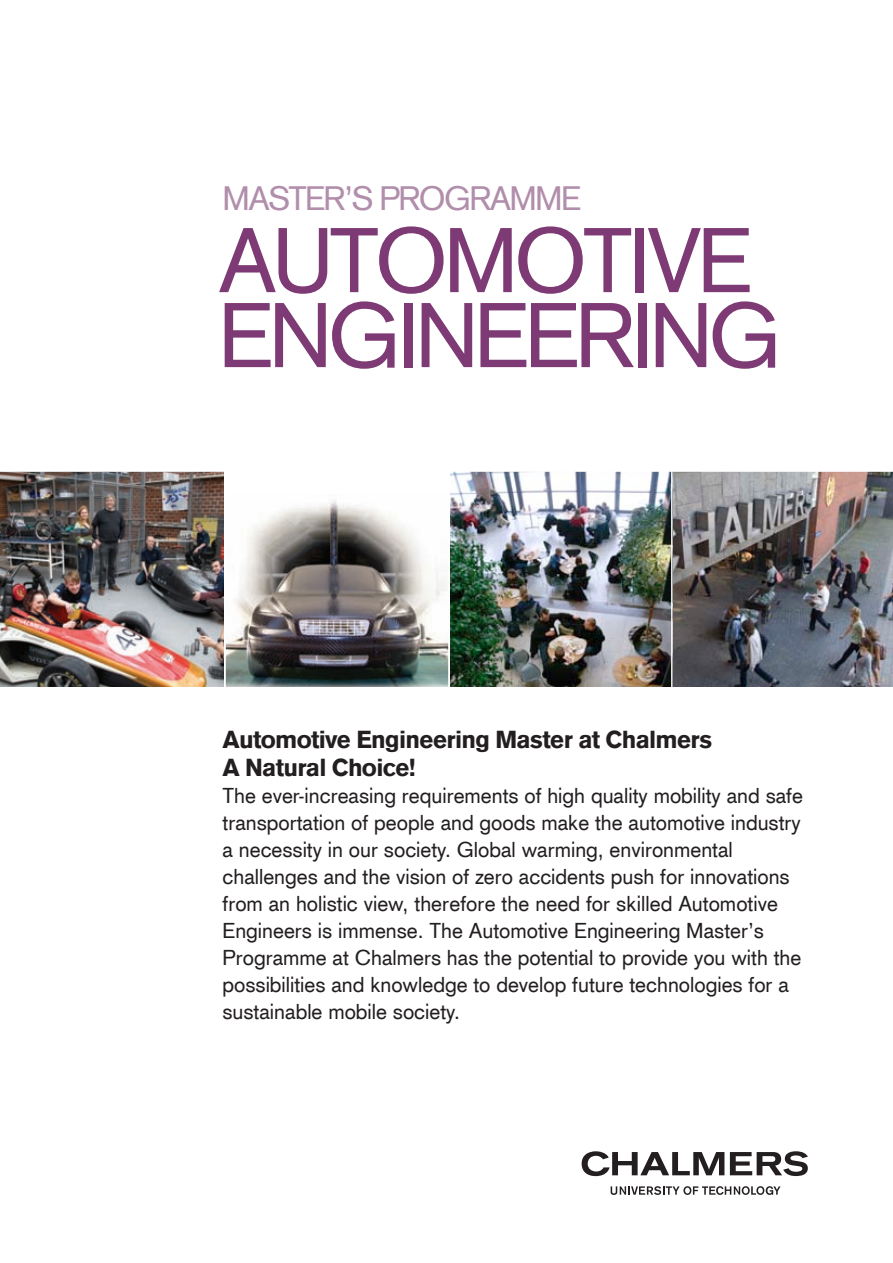
<style>
.page{position:relative;width:893px;height:1263px;background:#fff}
.page>*{position:absolute;margin:0;border:0;box-sizing:border-box;transform-origin:0 0}
.Rubrik_stor{font:90px/75px "Akzidenz Grotesk";letter-spacing:-.05em;color:#7e3a74}
.rubrik{font:33px "Akzidenz Grotesk";letter-spacing:-.05em;color:#b18eab}
.Underrubrik{font:900 24px "Akzidenz Grotesk";letter-spacing:-.03em;color:#231f20}
.Ingress{font:21px/27px "Akzidenz Grotesk";color:#231f20}
</style>
<div class="page">
<svg style="left:582px;top:1151px;width:142px;height:25px"></svg>
<svg style="left:730px;top:1151px;width:78px;height:25px"></svg>
<svg style="left:611px;top:1186px;width:169px;height:9px"></svg>
<img style="left:0;top:472px;width:224px;height:214px">
<img style="left:450px;top:472px;width:443px;height:214px">
<img style="left:226px;top:500px;width:222px;height:186px">
<hr style="left:671px;top:471px;width:2px;height:216px;background:#fff">
<p class="rubrik" style="left:223px;top:177px;width:360px">MASTER’s PROGRAMME</p>
<p class="Rubrik_stor" style="left:218px;top:222px;width:565px">AUTOMOTIVE<br>ENGINEERING</p>
<p class="Underrubrik" style="left:223px;top:723px;width:491px">Automotive Engineering Master at Chalmers</p>
<p class="Underrubrik" style="left:223px;top:752px;width:195px">A Natural Choice!</p>
<p class="Ingress" style="left:223px;top:782px;width:582px">The ever-increasing requirements of high quality mobility and safe transportation of people and goods make the automotive industry a necessity in our society. Global warming, environmental challenges and the vision of zero accidents push for innovations from an holistic view, therefore the need for skilled Automotive Engineers is immense. The Automotive Engineering Master’s Programme at Chalmers has the potential to provide you with the possibilities and knowledge to develop future technologies for a sustainable mobile society.</p>
</div>
